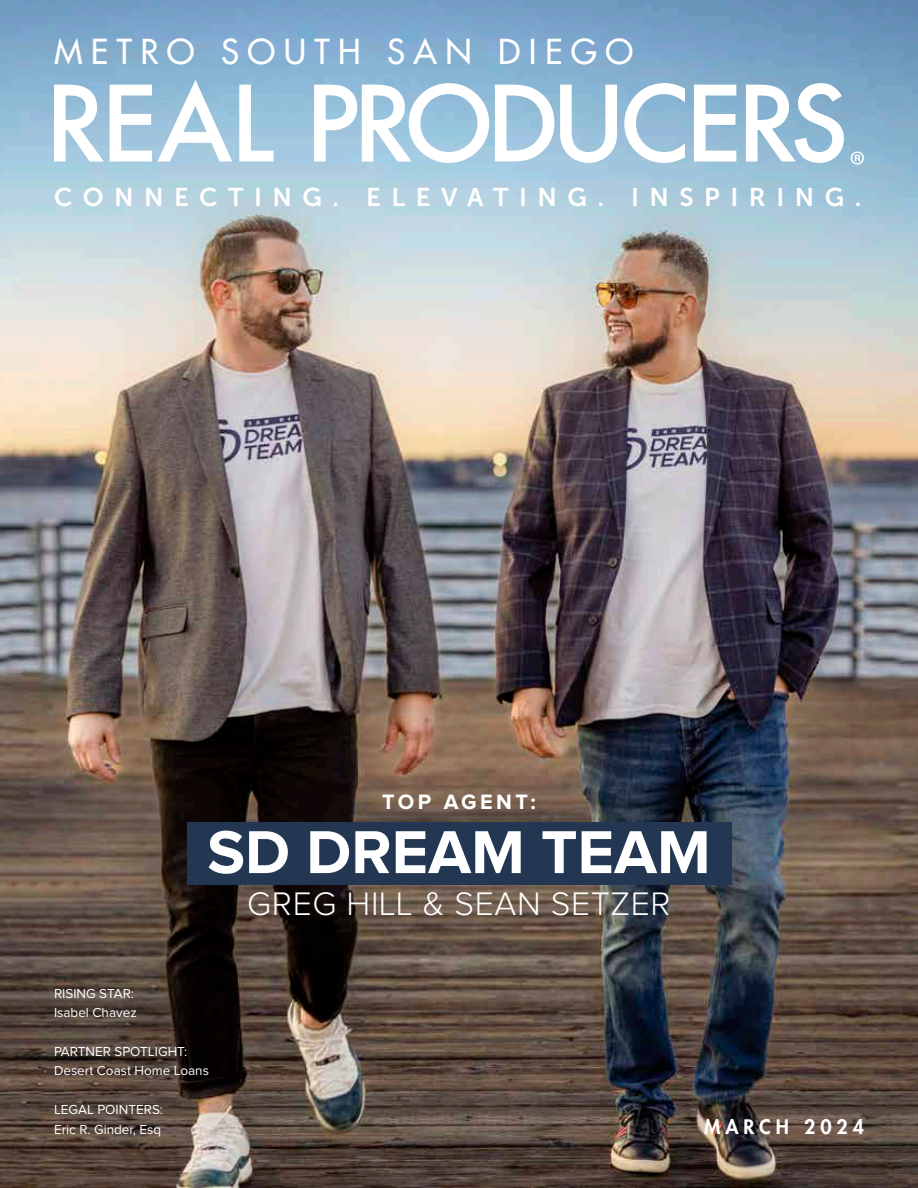
<style>
.page{position:relative;width:918px;height:1188px;background:#fff}
.page>*{position:absolute;margin:0;border:0;box-sizing:border-box;transform-origin:0 0}
.t1{font:700 62.7px "Proxima Nova";color:#fff}
.t2{font:300 33.75px "Proxima Nova";letter-spacing:.02em;color:#fff}
.t3{font:500 33.45px "Futura Std";letter-spacing:.25em;color:#fff}
.t4{font:25.65px "Museo Sans 700";letter-spacing:.41em;color:#fff}
.t5{font:700 21.6px "Proxima Nova";letter-spacing:.16em;color:#fff}
.t6{font:800 19.5px "Futura Std";letter-spacing:.25em;color:#fff}
.t7{font:13.5px/19.5px "Proxima Nova";color:#fff}
</style>
<div class="page">
<img style="left:0;top:0;width:918px;height:1188px">
<svg style="left:54px;top:85px;width:50px;height:77px"></svg>
<svg style="left:110px;top:80px;width:122px;height:82px"></svg>
<svg style="left:239px;top:85px;width:35px;height:77px"></svg>
<svg style="left:314px;top:83px;width:175px;height:80px"></svg>
<svg style="left:495px;top:85px;width:59px;height:77px"></svg>
<svg style="left:560px;top:85px;width:57px;height:78px"></svg>
<svg style="left:624px;top:83px;width:61px;height:80px"></svg>
<svg style="left:694px;top:85px;width:42px;height:77px"></svg>
<svg style="left:746px;top:83px;width:98px;height:80px"></svg>
<svg style="left:851px;top:152px;width:13px;height:13px"></svg>
<div style="left:187px;top:822px;width:544px;height:63px;background:#233752"></div>
<h3 class="t3" style="left:54px;top:30px;width:581px">METRO SOUTH SAN DIEGO</h3>
<h3 class="t4" style="left:54px;top:183px;width:809px">CONNECTING. ELEVATING. INSPIRING.</h3>
<h3 class="t5" style="left:382px;top:792px;width:155px">TOP AGENT:</h3>
<h1 class="t1" style="left:207px;top:824px;width:505px">SD DREAM TEAM</h1>
<p class="t7" style="left:54px;top:983px;width:84px">RISING STAR:<br>Isabel Chavez</p>
<p class="t7" style="left:54px;top:1042px;width:157px">PARTNER SPOTLIGHT:<br>Desert Coast Home Loans</p>
<p class="t7" style="left:54px;top:1100px;width:111px">LEGAL POINTERS:<br>Eric R. Ginder, Esq</p>
<h2 class="t2" style="left:247px;top:888px;width:425px">GREG HILL &amp; SEAN SETZER</h2>
<h3 class="t6" style="left:704px;top:1114px;width:161px">MARCH 2024</h3>
</div>
